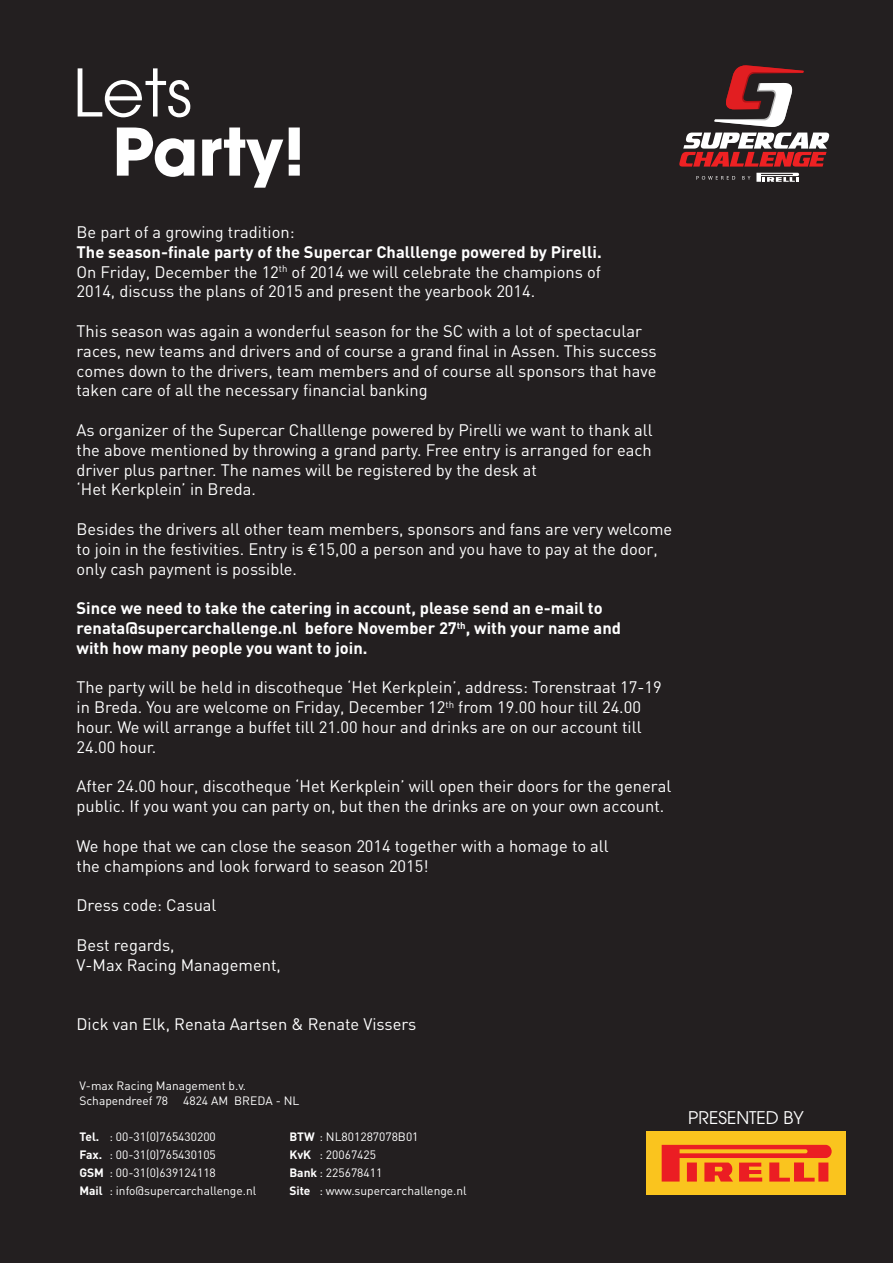
<style>
.page{position:relative;width:893px;height:1263px;background:#231f20}
.page>*{position:absolute;margin:0;border:0;box-sizing:border-box;transform-origin:0 0}
.t1{font:700 65.1px "Avant Garde";color:#fff}
.t2{font:65.1px "Avant Garde";color:#fff}
.t3{font:17.4px "Avant Garde";color:#fff}
.t4{font:16.5px/19.8px "DIN";color:#fff}
.t5{font:700 16.5px/19.8px "DIN";color:#fff}
.t6{font:12px/15px "DIN";color:#fff}
.s1{font-weight:700}
.s2{font-family:"Euro Mono"}
</style>
<div class="page">
<svg style="left:679px;top:133px;width:150px;height:34px"></svg>
<svg style="left:696px;top:176px;width:39px;height:4px"></svg>
<svg style="left:742px;top:176px;width:8px;height:4px"></svg>
<svg style="left:714px;top:65px;width:90px;height:62px"></svg>
<svg style="left:756px;top:173px;width:43px;height:9px"></svg>
<div style="left:646px;top:1132px;width:200px;height:63px;background:#fac41e"></div>
<svg style="left:662px;top:1145px;width:170px;height:36px"></svg>
<h1 class="t2" style="left:72px;top:54px;width:121px">Lets</h1>
<h1 class="t1" style="left:112px;top:109px;width:194px">Party!</h1>
<p class="t4" style="left:77px;top:222px;width:220px">Be part of a growing tradition:</p>
<p class="t4" style="left:77px;top:242px;width:527px;text-align:justify"><span class="s1">The season-finale party of the Supercar Challlenge powered by Pirelli.<br></span>On Friday, December the 12<sup>th</sup> of 2014 we will celebrate the champions of 2014, discuss the plans of 2015 and present the yearbook 2014.</p>
<p class="t4" style="left:77px;top:321px;width:582px">This season was again a wonderful season for the SC with a lot of spectacular races, new teams and drivers and of course a grand final in Assen. This success comes down to the drivers, team members and of course all sponsors that have taken care of all the necessary financial banking</p>
<p class="t4" style="left:77px;top:420px;width:578px">As organizer of the Supercar Challlenge powered by Pirelli we want to thank all the above mentioned by throwing a grand party. Free entry is arranged for each driver plus partner. The names will be registered by the desk at<br>‘Het Kerkplein’ in Breda.</p>
<p class="t4" style="left:77px;top:519px;width:597px">Besides the drivers all other team members, sponsors and fans are very welcome to join in the festivities. Entry is <span class="s2">e</span>15,00 a person and you have to pay at the door, only cash payment is possible.</p>
<p class="t5" style="left:77px;top:598px;width:546px">Since we need to take the catering in account, please send an e-mail to renata@supercarchallenge.nl before November 27<sup>th</sup>, with your name and with how many people you want to join.</p>
<p class="t4" style="left:77px;top:677px;width:587px">The party will be held in discotheque ‘Het Kerkplein’, address: Torenstraat 17-19 in Breda. You are welcome on Friday, December 12<sup>th</sup> from 19.00 hour till 24.00 hour. We will arrange a buffet till 21.00 hour and drinks are on our account till 24.00 hour.</p>
<p class="t4" style="left:77px;top:776px;width:596px">After 24.00 hour, discotheque ‘Het Kerkplein’ will open their doors for the general public. If you want you can party on, but then the drinks are on your own account.</p>
<p class="t4" style="left:77px;top:836px;width:534px">We hope that we can close the season 2014 together with a homage to all the champions and look forward to season 2015!</p>
<p class="t4" style="left:77px;top:895px;width:142px">Dress code: Casual</p>
<p class="t4" style="left:77px;top:935px;width:206px">Best regards,<br>V-Max Racing Management,</p>
<p class="t4" style="left:77px;top:1014px;width:341px">Dick van Elk, Renata Aartsen &amp; Renate Vissers</p>
<p class="t6" style="left:79px;top:1078px;width:222px">V-max Racing Management b.v.<br>Schapendreef 78 4824 AM BREDA - NL</p>
<p class="t6" style="left:79px;top:1129px;width:138px"><span class="s1">Tel.</span> : 00-31(0)765430200</p>
<p class="t6" style="left:289px;top:1129px;width:131px"><span class="s1">BTW</span> : NL801287078B01</p>
<p class="t6" style="left:79px;top:1147px;width:138px"><span class="s1">Fax.</span> : 00-31(0)765430105</p>
<p class="t6" style="left:289px;top:1147px;width:88px"><span class="s1">KvK</span> : 20067425</p>
<p class="t6" style="left:79px;top:1165px;width:138px"><span class="s1">GSM</span> : 00-31(0)639124118</p>
<p class="t6" style="left:289px;top:1165px;width:94px"><span class="s1">Bank</span> : 225678411</p>
<p class="t6" style="left:79px;top:1183px;width:179px"><span class="s1">Mail</span> : info@supercarchallenge.nl</p>
<p class="t6" style="left:289px;top:1183px;width:179px"><span class="s1">Site</span> : www.supercarchallenge.nl</p>
<p class="t3" style="left:688px;top:1108px;width:117px">PRESENTED BY</p>
</div>
